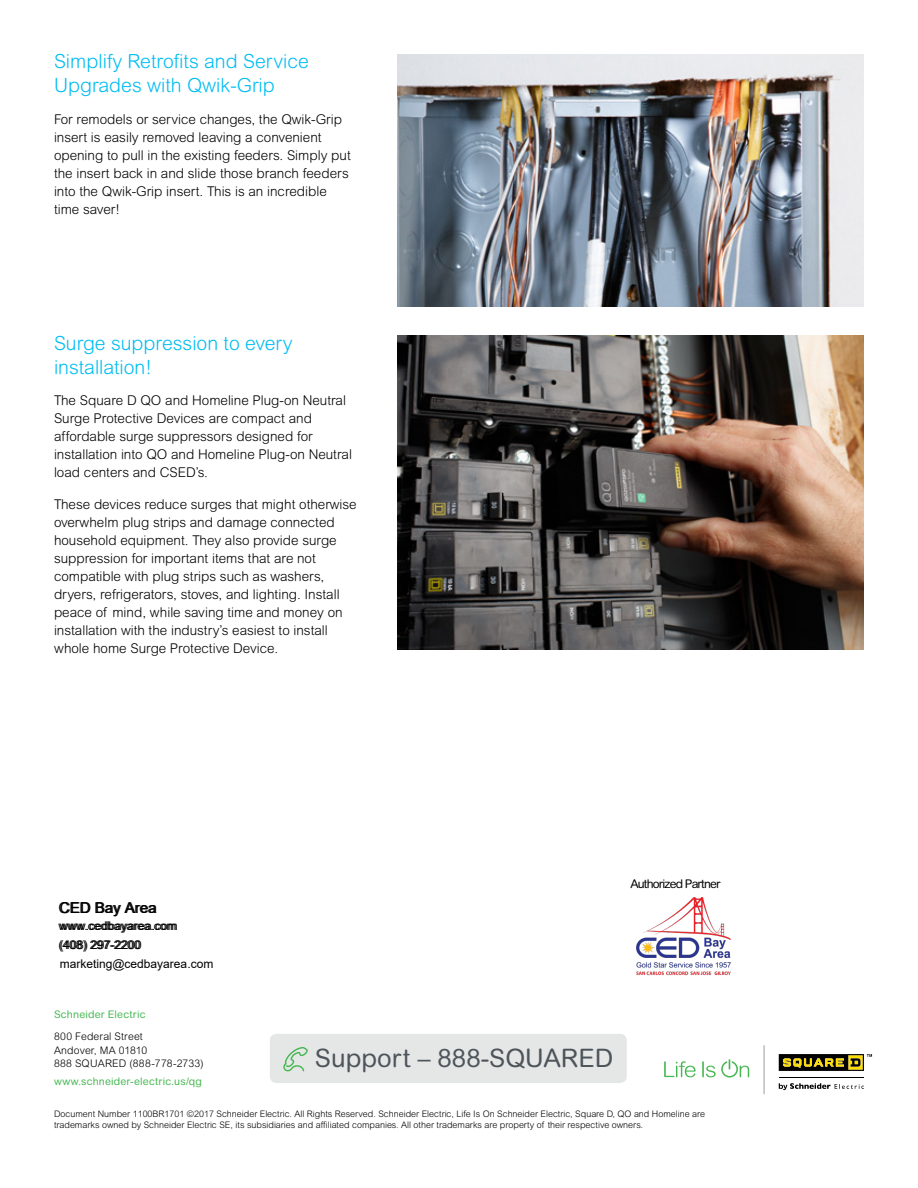
<style>
.page{position:relative;width:918px;height:1188px;background:#fff}
.page>*{position:absolute;margin:0;border:0;box-sizing:border-box;transform-origin:0 0}
.Intro_content{font:25.5px "Arial Rounded MT Std";color:#4d555b}
.Header_15_17{font:300 19.5px/24px "Arial Rounded MT Std";color:#00bdf2}
.t1{font:15px "Arial";color:#000}
.Body_content_9_12{font:300 13.5px/18px "Arial Rounded MT Std";color:#000}
.t2{font:12px/19px "Arial";color:#000}
.t3{font:12px "Arial Rounded MT Std";letter-spacing:-.07em;color:#000}
.Address__Phone___Fax{font:300 10.5px "Arial Rounded MT Pro";letter-spacing:.02em;color:#000}
.Address__Phone___Fax-2{font:10.5px "Arial Rounded MT Pro";letter-spacing:.015em;color:#46b751}
.Schneider_Electric{font:10.5px "Arial Rounded MT Pro";letter-spacing:.015em;color:#46b751}
.t4{font:300 9px/10.5px "Arial Rounded MT Std";color:#000}
</style>
<div class="page">
<div style="left:270px;top:1034px;width:357px;height:49px;background:#e5e6e6;border-radius:7px"></div>
<svg style="left:283px;top:1047px;width:25px;height:25px"></svg>
<hr style="left:764px;top:1045px;width:1px;height:49px;background:#979fa4">
<svg style="left:664px;top:1061px;width:32px;height:16px"></svg>
<svg style="left:702px;top:1059px;width:47px;height:19px"></svg>
<hr style="left:779px;top:1077px;width:85px;height:1px;background:#000">
<svg style="left:779px;top:1083px;width:85px;height:7px"></svg>
<svg style="left:779px;top:1054px;width:93px;height:17px;background:#635a21"></svg>
<img style="left:397px;top:54px;width:467px;height:253px">
<img style="left:397px;top:336px;width:467px;height:314px">
<img style="left:636px;top:897px;width:95px;height:79px">
<p class="Header_15_17" style="left:54px;top:49px;width:256px">Simplify Retrofits and Service<br>Upgrades with Qwik-Grip</p>
<p class="Body_content_9_12" style="left:54px;top:110px;width:298px">For remodels or service changes, the Qwik-Grip insert is easily removed leaving a convenient opening to pull in the existing feeders. Simply put the insert back in and slide those branch feeders into the Qwik-Grip insert. This is an incredible time saver!</p>
<p class="Header_15_17" style="left:54px;top:331px;width:240px">Surge suppression to every installation!</p>
<p class="Body_content_9_12" style="left:54px;top:392px;width:299px">The Square D QO and Homeline Plug-on Neutral Surge Protective Devices are compact and affordable surge suppressors designed for installation into QO and Homeline Plug-on Neutral load centers and CSED’s.</p>
<p class="Body_content_9_12" style="left:54px;top:495px;width:304px">These devices reduce surges that might otherwise overwhelm plug strips and damage connected household equipment. They also provide surge suppression for important items that are not compatible with plug strips such as washers, dryers, refrigerators, stoves, and lighting. Install peace of mind, while saving time and money on installation with the industry’s easiest to install whole home Surge Protective Device.</p>
<p class="t1" style="left:60px;top:897px;width:99px">CED Bay Area</p>
<p class="t2" style="left:60px;top:916px;width:120px">www.cedbayarea.com (408) 297-2200</p>
<p class="t2" style="left:60px;top:954px;width:155px">marketing@cedbayarea.com</p>
<p class="Schneider_Electric" style="left:54px;top:1008px;width:93px">Schneider Electric</p>
<p class="Address__Phone___Fax" style="left:54px;top:1031px;width:90px">800 Federal Street</p>
<p class="Address__Phone___Fax" style="left:54px;top:1044px;width:95px">Andover, MA 01810</p>
<p class="Address__Phone___Fax" style="left:54px;top:1058px;width:151px">888 SQUARED (888-778-2733)</p>
<p class="Address__Phone___Fax-2" style="left:54px;top:1075px;width:149px">www.schneider-electric.us/qg</p>
<p class="t3" style="left:630px;top:877px;width:92px">Authorized Partner</p>
<p class="Intro_content" style="left:315px;top:1043px;width:300px">Support – 888-SQUARED</p>
<p class="t4" style="left:54px;top:1109px;width:653px">Document Number 1100BR1701 ©2017 Schneider Electric. All Rights Reserved. Schneider Electric, Life Is On Schneider Electric, Square D, QO and Homeline are trademarks owned by Schneider Electric SE, its subsidiaries and affiliated companies. All other trademarks are property of their respective owners.</p>
</div>
